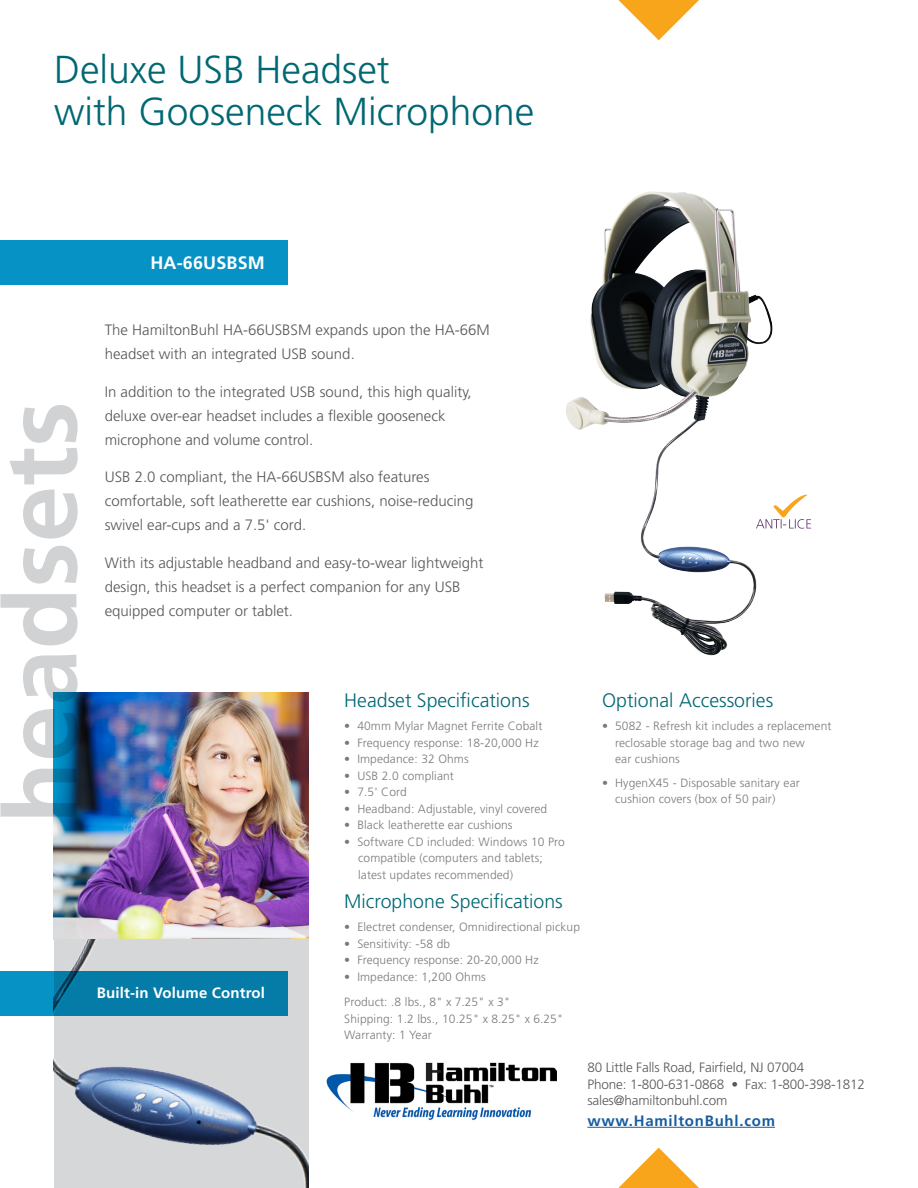
<style>
.page{position:relative;width:918px;height:1188px;background:#fff}
.page>*{position:absolute;margin:0;border:0;box-sizing:border-box;transform-origin:0 0}
.t1{font:700 101.25px "Frutiger LT Std";color:#d1d2d4}
.Headline{font:300 39px/42px "Frutiger LT Std";color:#006873}
.Sub_heads{font:300 19.5px "Frutiger LT Std";color:#006873}
.Product_Number{font:700 18px "Frutiger LT Std";letter-spacing:.01em;color:#fff}
.BODY_COPY{font:300 15px/24px "Frutiger LT Std";color:#57585a}
.t2{font:700 15px "Frutiger LT Std";letter-spacing:.01em;color:#fff}
.Footer_Web_Address{font:700 15px "Frutiger LT Std";letter-spacing:.05em;color:#175d9e}
.Footer_address{font:300 13.5px "Frutiger LT Std";letter-spacing:-.01em;color:#57585a}
.Bullets_and_Acc_s_co{font:300 12px/16.5px "Frutiger LT Std";letter-spacing:.01em;color:#787a7d}
</style>
<div class="page">
<div style="left:0;top:240px;width:288px;height:45px;background:#0792c5"></div>
<img style="left:566px;top:191px;width:246px;height:465px">
<img style="left:54px;top:692px;width:254px;height:247px">
<svg style="left:54px;top:939px;width:254px;height:249px;background:#bdc2cb"></svg>
<svg style="left:618px;top:1148px;width:81px;height:40px"></svg>
<img style="left:327px;top:1062px;width:230px;height:58px">
<svg style="left:618px;top:0;width:81px;height:40px"></svg>
<svg style="left:0;top:971px;width:288px;height:45px;background:#057eab"></svg>
<hr style="left:587px;top:1127px;width:188px;height:1px;background:#175d9e">
<svg style="left:756px;top:495px;width:55px;height:34px"></svg>
<p class="Headline" style="left:54px;top:49px;width:482px">Deluxe USB Headset<br>with Gooseneck Microphone</p>
<p class="Product_Number" style="left:150px;top:252px;width:116px">HA-66USBSM</p>
<h1 class="t1" style="left:-18px;top:824px;width:424px;rotate:-90deg">headsets</h1>
<p class="BODY_COPY" style="left:105px;top:319px;width:387px">The HamiltonBuhl HA-66USBSM expands upon the HA-66M headset with an integrated USB sound.</p>
<p class="BODY_COPY" style="left:105px;top:380px;width:369px">In addition to the integrated USB sound, this high quality, deluxe over-ear headset includes a flexible gooseneck microphone and volume control.</p>
<p class="BODY_COPY" style="left:105px;top:466px;width:370px">USB 2.0 compliant, the HA-66USBSM also features comfortable, soft leatherette ear cushions, noise-reducing swivel ear-cups and a 7.5' cord.</p>
<p class="BODY_COPY" style="left:105px;top:551px;width:380px">With its adjustable headband and easy-to-wear lightweight design, this headset is a perfect companion for any USB equipped computer or tablet.</p>
<p class="t2" style="left:97px;top:984px;width:170px">Built-in Volume Control</p>
<p class="Sub_heads" style="left:344px;top:689px;width:187px">Headset Specifications</p>
<p class="Bullets_and_Acc_s_co" style="left:344px;top:718px;width:200px">• 40mm Mylar Magnet Ferrite Cobalt</p>
<p class="Bullets_and_Acc_s_co" style="left:344px;top:735px;width:196px">• Frequency response: 18-20,000 Hz</p>
<p class="Bullets_and_Acc_s_co" style="left:344px;top:751px;width:126px">• Impedance: 32 Ohms</p>
<p class="Bullets_and_Acc_s_co" style="left:344px;top:768px;width:111px">• USB 2.0 compliant</p>
<p class="Bullets_and_Acc_s_co" style="left:344px;top:784px;width:64px">• 7.5' Cord</p>
<p class="Bullets_and_Acc_s_co" style="left:344px;top:801px;width:204px">• Headband: Adjustable, vinyl covered</p>
<p class="Bullets_and_Acc_s_co" style="left:344px;top:817px;width:170px">• Black leatherette ear cushions</p>
<p class="Bullets_and_Acc_s_co" style="left:344px;top:834px;width:222px">• Software CD included: Windows 10 Pro</p>
<p class="Bullets_and_Acc_s_co" style="left:358px;top:850px;width:186px">compatible (computers and tablets;</p>
<p class="Bullets_and_Acc_s_co" style="left:358px;top:867px;width:156px">latest updates recommended)</p>
<p class="Sub_heads" style="left:344px;top:890px;width:220px">Microphone Specifications</p>
<p class="Bullets_and_Acc_s_co" style="left:344px;top:919px;width:237px">• Electret condenser, Omnidirectional pickup</p>
<p class="Bullets_and_Acc_s_co" style="left:344px;top:936px;width:107px">• Sensitivity: -58 db</p>
<p class="Bullets_and_Acc_s_co" style="left:344px;top:952px;width:196px">• Frequency response: 20-20,000 Hz</p>
<p class="Bullets_and_Acc_s_co" style="left:344px;top:969px;width:143px">• Impedance: 1,200 Ohms</p>
<p class="Bullets_and_Acc_s_co" style="left:344px;top:994px;width:221px">Product: .8 lbs., 8" x 7.25" x 3"<br>Shipping: 1.2 lbs., 10.25" x 8.25" x 6.25"</p>
<p class="Bullets_and_Acc_s_co" style="left:344px;top:1027px;width:89px">Warranty: 1 Year</p>
<p class="Sub_heads" style="left:602px;top:689px;width:173px">Optional Accessories</p>
<p class="Bullets_and_Acc_s_co" style="left:615px;top:718px;width:218px;text-indent:-13px">• 5082 - Refresh kit includes a replacement reclosable storage bag and two new<br>ear cushions</p>
<p class="Bullets_and_Acc_s_co" style="left:615px;top:774px;width:186px;text-indent:-13px">• HygenX45 - Disposable sanitary ear cushion covers (box of 50 pair)</p>
<p class="Footer_address" style="left:587px;top:1060px;width:218px">80 Little Falls Road, Fairfield, NJ 07004</p>
<p class="Footer_address" style="left:587px;top:1076px;width:279px">Phone: 1-800-631-0868 • Fax: 1-800-398-1812</p>
<p class="Footer_address" style="left:587px;top:1092px;width:141px">sales@hamiltonbuhl.com</p>
<p class="Footer_Web_Address" style="left:587px;top:1112px;width:189px">www.HamiltonBuhl.com</p>
</div>
